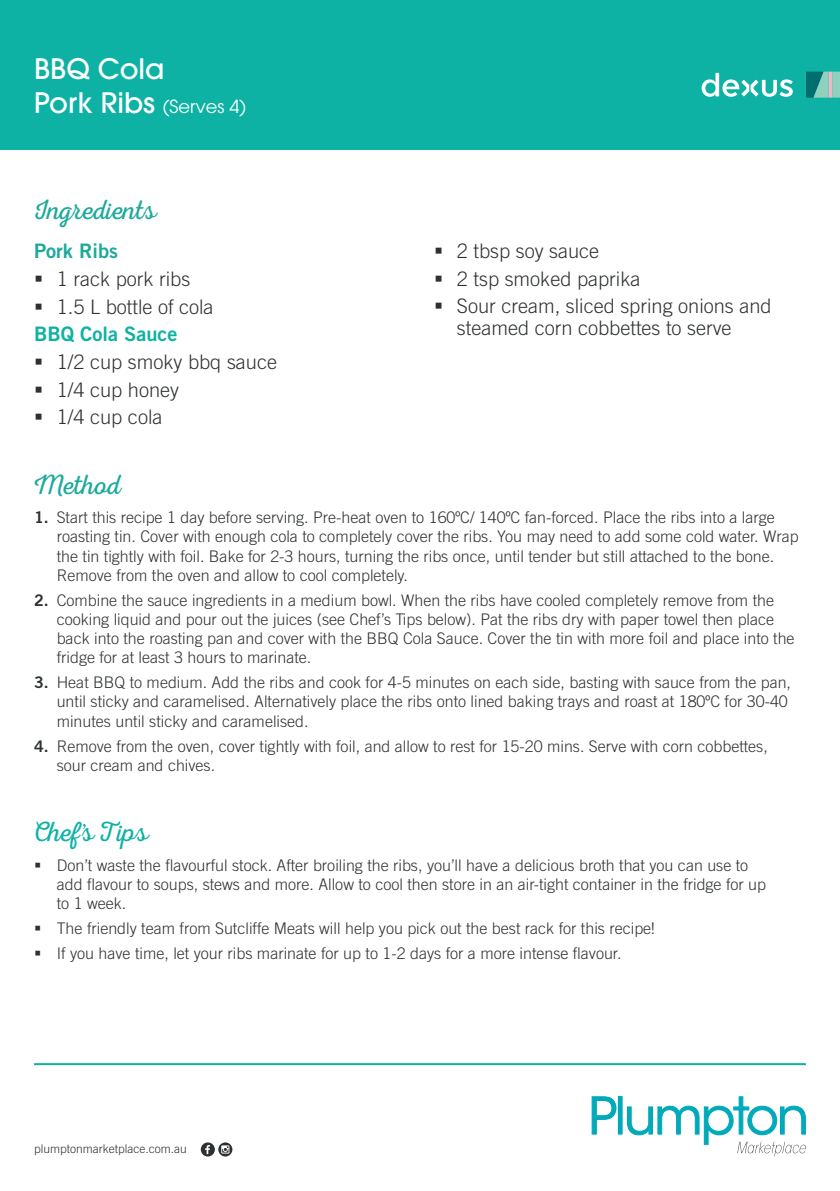
<style>
.page{position:relative;width:840px;height:1191px;background:#fff}
.page>*{position:absolute;margin:0;border:0;box-sizing:border-box;transform-origin:0 0}
.t1{font:28px "Nexa Rust Script L 0";letter-spacing:.005em;color:#1da99c}
.t2{font:28px "Nexa Rust Script L 0";letter-spacing:-.02em;color:#0db2a4}
.Heading{font:500 28px "Avant Garde";color:#fff}
.t3{font:28px "Coneria Script Demo";color:#0db2a4}
.t4{font:300 20px/22px "Trade Gothic";color:#2e3133}
.t5{font:20px "Trade Gothic Bold Two";color:#0db2a4}
.t6{font:20px "Trade Gothic Bold Two";color:#1da99c}
.Heading-2{font:18px "Avant Garde";color:#fff}
.t7{font:300 16px/19.2px "Trade Gothic";color:#2e3133}
.t8{font:300 12px "Trade Gothic";color:#2e3133}
.s1{font-weight:500;font-size:28px}
.s2{font-family:"Trade Gothic Bold Two";font-weight:400}
</style>
<div class="page">
<svg style="left:591px;top:1096px;width:25px;height:39px"></svg>
<hr style="left:618px;top:1096px;width:3px;height:38px;background:#0ab">
<div style="left:617px;top:1096px;width:5px;height:38px;border:1px solid #0ab"></div>
<svg style="left:627px;top:1096px;width:178px;height:60px"></svg>
<svg style="left:201px;top:1142px;width:31px;height:14px"></svg>
<hr style="left:34px;top:1063px;width:771px;height:2px;background:#0db2a4">
<div style="left:0;top:0;width:839px;height:150px;background:#0db2a4"></div>
<svg style="left:831px;top:72px;width:8px;height:26px"></svg>
<hr style="left:828px;top:72px;width:3px;height:26px;background:#eeb8c4">
<svg style="left:806px;top:72px;width:22px;height:26px"></svg>
<svg style="left:701px;top:73px;width:91px;height:24px"></svg>
<p class="Heading" style="left:34px;top:51px;width:132px">BBQ Cola</p>
<p class="Heading-2" style="left:34px;top:95px;width:213px"><span class="s1">Pork Ribs</span> (Serves 4)</p>
<p class="t1" style="left:34px;top:195px;width:123px">Ingredients</p>
<p class="t6" style="left:34px;top:239px;width:85px">Pork Ribs</p>
<p class="t4" style="left:57px;top:267px;width:135px">1 rack pork ribs</p>
<p class="t4" style="left:57px;top:295px;width:158px">1.5 L bottle of cola</p>
<p class="t5" style="left:34px;top:322px;width:145px">BBQ Cola Sauce</p>
<p class="t4" style="left:57px;top:350px;width:222px">1/2 cup smoky bbq sauce</p>
<p class="t4" style="left:57px;top:378px;width:124px">1/4 cup honey</p>
<p class="t4" style="left:57px;top:406px;width:107px">1/4 cup cola</p>
<p class="t1" style="left:34px;top:470px;width:89px">Method</p>
<p class="t4" style="left:456px;top:239px;width:144px">2 tbsp soy sauce</p>
<p class="t4" style="left:456px;top:267px;width:185px">2 tsp smoked paprika</p>
<p class="t4" style="left:456px;top:295px;width:316px">Sour cream, sliced spring onions and steamed corn cobbettes to serve</p>
<p class="t7" style="left:57px;top:508px;width:743px;text-indent:-23px"><span class="s2">1.</span> Start this recipe 1 day before serving. Pre-heat oven to 160ºC/ 140ºC fan-forced. Place the ribs into a large roasting tin. Cover with enough cola to completely cover the ribs. You may need to add some cold water. Wrap the tin tightly with foil. Bake for 2-3 hours, turning the ribs once, until tender but still attached to the bone.<br>Remove from the oven and allow to cool completely.</p>
<p class="t7" style="left:57px;top:590px;width:739px;text-indent:-23px"><span class="s2">2.</span> Combine the sauce ingredients in a medium bowl. When the ribs have cooled completely remove from the cooking liquid and pour out the juices (see Chef’s Tips below). Pat the ribs dry with paper towel then place back into the roasting pan and cover with the BBQ Cola Sauce. Cover the tin with more foil and place into the fridge for at least 3 hours to marinate.</p>
<p class="t7" style="left:57px;top:673px;width:735px;text-indent:-23px"><span class="s2">3.</span> Heat BBQ to medium. Add the ribs and cook for 4-5 minutes on each side, basting with sauce from the pan, until sticky and caramelised. Alternatively place the ribs onto lined baking trays and roast at 180ºC for 30-40 minutes until sticky and caramelised.</p>
<p class="t7" style="left:57px;top:736px;width:712px;text-indent:-23px"><span class="s2">4.</span> Remove from the oven, cover tightly with foil, and allow to rest for 15-20 mins. Serve with corn cobbettes, sour cream and chives.</p>
<p class="t2" style="left:34px;top:816px;width:116px">Chef s Tips</p>
<p class="t3" style="left:84px;top:814px;width:2px">’</p>
<p class="t7" style="left:57px;top:855px;width:710px">Don’t waste the flavourful stock. After broiling the ribs, you’ll have a delicious broth that you can use to add flavour to soups, stews and more. Allow to cool then store in an air-tight container in the fridge for up to 1 week.</p>
<p class="t7" style="left:57px;top:918px;width:599px">The friendly team from Sutcliffe Meats will help you pick out the best rack for this recipe!</p>
<p class="t7" style="left:57px;top:943px;width:566px">If you have time, let your ribs marinate for up to 1-2 days for a more intense flavour.</p>
<p class="t8" style="left:34px;top:1141px;width:154px">plumptonmarketplace.com.au</p>
</div>
